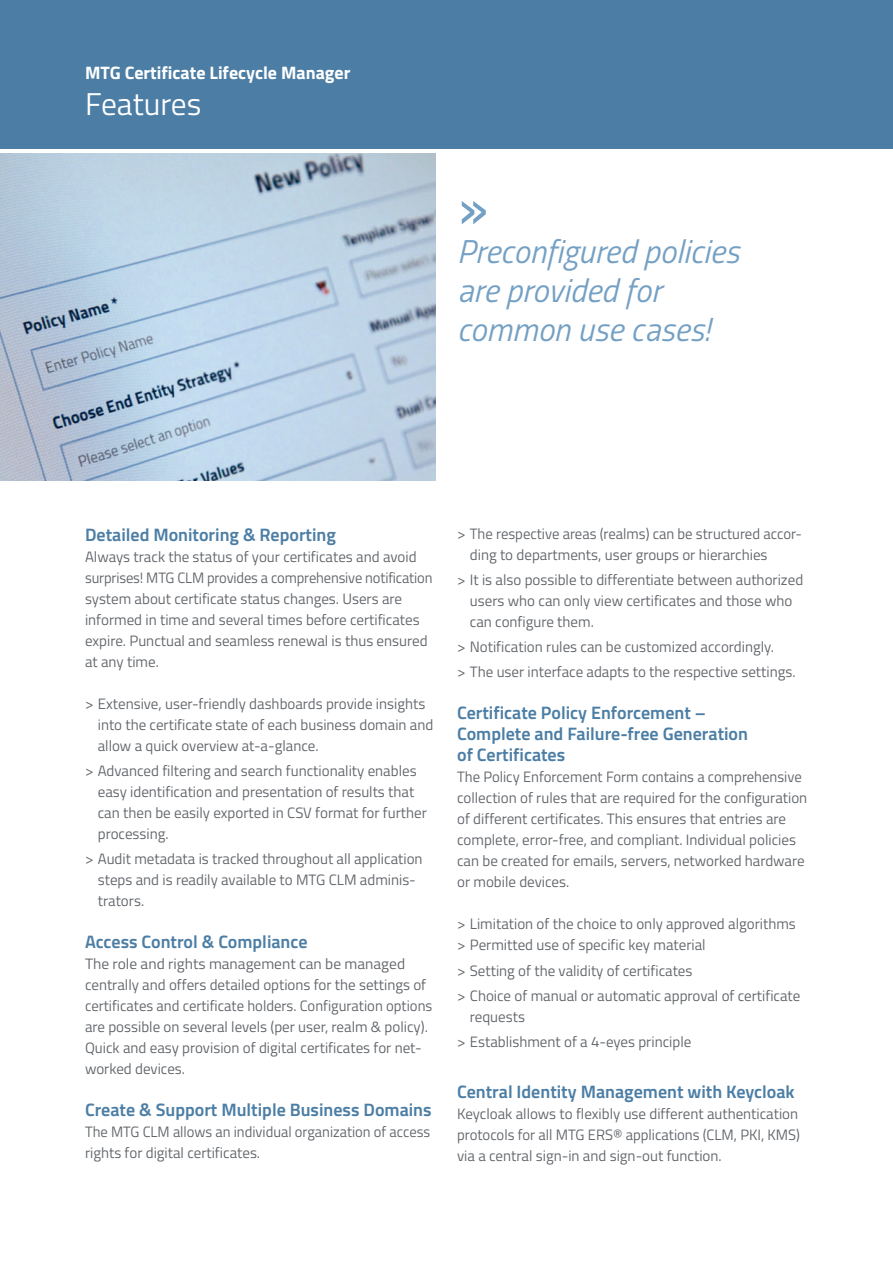
<style>
.page{position:relative;width:893px;height:1263px;background:#fff}
.page>*{position:absolute;margin:0;border:0;box-sizing:border-box;transform-origin:0 0}
.t1{font:italic 33px "Titillium Text";color:#74a0c4}
.t2{font:31.5px "Titillium Text";color:#fff}
.t3{font:700 18px/21px "Titillium Text";color:#4c7ea5}
.t4{font:800 18px "Titillium Text";color:#fff}
.t5{font:15px/21px "Titillium Text";color:#5f6368}
</style>
<div class="page">
<div style="left:0;top:0;width:893px;height:149px;background:#4c7ea5"></div>
<img style="left:0;top:153px;width:436px;height:327px">
<svg style="left:462px;top:201px;width:24px;height:23px"></svg>
<p class="t4" style="left:85px;top:59px;width:267px">MTG Certificate Lifecycle Manager</p>
<p class="t2" style="left:85px;top:81px;width:118px">Features</p>
<p class="t1" style="left:457px;top:228px;width:284px">Preconfigured policies</p>
<p class="t1" style="left:457px;top:267px;width:206px">are provided for</p>
<p class="t1" style="left:457px;top:306px;width:255px">common use cases!</p>
<p class="t3" style="left:85px;top:523px;width:252px">Detailed Monitoring &amp; Reporting</p>
<p class="t5" style="left:85px;top:545px;width:349px">Always track the status of your certificates and avoid surprises! MTG CLM provides a comprehensive notification system about certificate status changes. Users are informed in time and several times before certificates expire. Punctual and seamless renewal is thus ensured at any time.</p>
<p class="t5" style="left:98px;top:692px;width:337px;text-indent:-13px">&gt; Extensive, user-friendly dashboards provide insights into the certificate state of each business domain and allow a quick overview at-a-glance.</p>
<p class="t5" style="left:98px;top:760px;width:331px;text-indent:-13px">&gt; Advanced filtering and search functionality enables easy identification and presentation of results that can then be easily exported in CSV format for further processing.</p>
<p class="t5" style="left:98px;top:848px;width:326px;text-indent:-13px">&gt; Audit metadata is tracked throughout all application steps and is readily available to MTG CLM adminis&shy;trators.</p>
<p class="t3" style="left:85px;top:931px;width:224px">Access Control &amp; Compliance</p>
<p class="t5" style="left:85px;top:953px;width:349px">The role and rights management can be managed centrally and offers detailed options for the settings of certificates and certificate holders. Configuration options are possible on several levels (per user, realm &amp; policy).<br>Quick and easy provision of digital certificates for net&shy;worked devices.</p>
<p class="t3" style="left:85px;top:1099px;width:348px">Create &amp; Support Multiple Business Domains</p>
<p class="t5" style="left:85px;top:1121px;width:347px">The MTG CLM allows an individual organization of access rights for digital certificates.</p>
<p class="t5" style="left:470px;top:522px;width:333px;text-indent:-13px">&gt; The respective areas (realms) can be structured accor&shy;ding to departments, user groups or hierarchies</p>
<p class="t5" style="left:470px;top:568px;width:335px;text-indent:-13px">&gt; It is also possible to differentiate between authorized users who can only view certificates and those who can configure them.</p>
<p class="t5" style="left:457px;top:636px;width:318px">&gt; Notification rules can be customized accordingly.</p>
<p class="t5" style="left:457px;top:661px;width:340px">&gt; The user interface adapts to the respective settings.</p>
<p class="t3" style="left:457px;top:702px;width:250px">Certificate Policy Enforcement –</p>
<p class="t3" style="left:457px;top:723px;width:292px">Complete and Failure-free Generation of Certificates</p>
<p class="t5" style="left:457px;top:766px;width:352px">The Policy Enforcement Form contains a comprehensive collection of rules that are required for the configuration of different certificates. This ensures that entries are complete, error-free, and compliant. Individual policies can be created for emails, servers, networked hardware or mobile devices.</p>
<p class="t5" style="left:457px;top:913px;width:340px">&gt; Limitation of the choice to only approved algorithms</p>
<p class="t5" style="left:457px;top:934px;width:250px">&gt; Permitted use of specific key material</p>
<p class="t5" style="left:457px;top:959px;width:237px">&gt; Setting of the validity of certificates</p>
<p class="t5" style="left:470px;top:984px;width:332px;text-indent:-13px">&gt; Choice of manual or automatic approval of certificate requests</p>
<p class="t5" style="left:457px;top:1031px;width:236px">&gt; Establishment of a 4-eyes principle</p>
<p class="t3" style="left:457px;top:1080px;width:339px">Central Identity Management with Keycloak</p>
<p class="t5" style="left:457px;top:1102px;width:344px;text-align:justify">Keycloak allows to flexibly use different authentication protocols for all MTG ERS® applications (CLM, PKI, KMS) via a central sign-in and sign-out function.</p>
</div>
